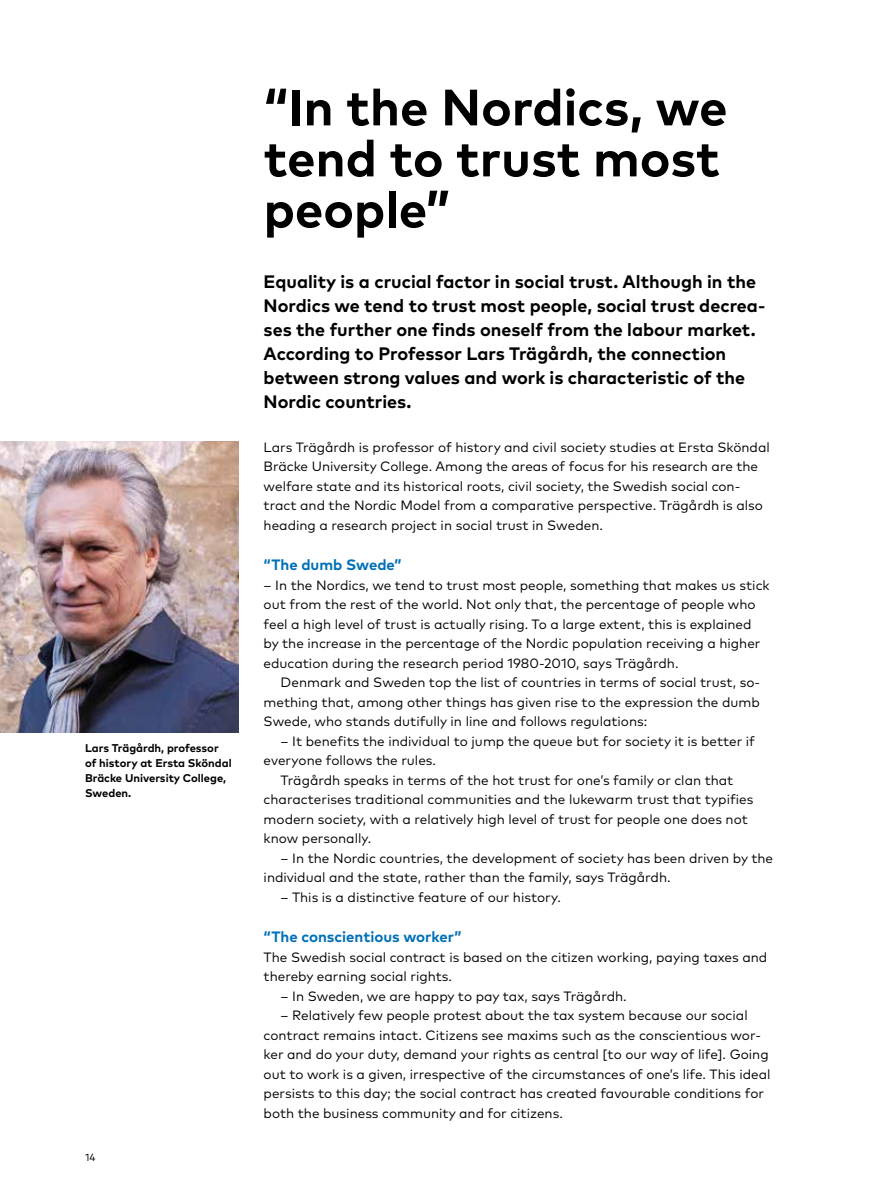
<style>
.page{position:relative;width:893px;height:1191px;background:#fff}
.page>*{position:absolute;margin:0;border:0;box-sizing:border-box;transform-origin:0 0}
.t1{font:700 51px/51px "Mark Pro";color:#000}
.t2{font:700 18px/24px "Mark Pro";color:#000}
.t3{font:700 15px "Mark Pro";color:#0070b7}
.t4{font:13.5px/19.5px "Mark Pro";color:#000}
.t5{font:700 11.25px/15px "Mark Pro";color:#000}
.t6{font:10.5px "Mark Pro";color:#000}
</style>
<div class="page">
<img style="left:0;top:441px;width:238px;height:291px">
<p class="t5" style="left:85px;top:739px;width:148px">Lars Trägårdh, professor of history at Ersta Sköndal<br>Bräcke University College,<br>Sweden.</p>
<p class="t6" style="left:85px;top:1149px;width:12px">14</p>
<h1 class="t1" style="left:264px;top:77px;width:465px">“In the Nordics, we tend to trust most people”</h1>
<p class="t2" style="left:264px;top:268px;width:503px">Equality is a crucial factor in social trust. Although in the Nordics we tend to trust most people, social trust decrea&shy;ses the further one finds oneself from the labour market.<br>According to Professor Lars Trägårdh, the connection between strong values and work is characteristic of the Nordic countries.</p>
<p class="t4" style="left:264px;top:436px;width:508px">Lars Trägårdh is professor of history and civil society studies at Ersta Sköndal Bräcke University College. Among the areas of focus for his research are the welfare state and its historical roots, civil society, the Swedish social con&shy;tract and the Nordic Model from a comparative perspective. Trägårdh is also heading a research project in social trust in Sweden.</p>
<p class="t3" style="left:264px;top:553px;width:140px">“The dumb Swede”</p>
<p class="t4" style="left:264px;top:574px;width:508px">– In the Nordics, we tend to trust most people, something that makes us stick out from the rest of the world. Not only that, the percentage of people who feel a high level of trust is actually rising. To a large extent, this is explained by the increase in the percentage of the Nordic population receiving a higher education during the research period 1980-2010, says Trägårdh.</p>
<p class="t4" style="left:264px;top:671px;width:498px;text-align:justify;text-indent:17px">Denmark and Sweden top the list of countries in terms of social trust, so&shy;mething that, among other things has given rise to the expression the dumb Swede, who stands dutifully in line and follows regulations:</p>
<p class="t4" style="left:281px;top:730px;width:476px">– It benefits the individual to jump the queue but for society it is better if</p>
<p class="t4" style="left:264px;top:749px;width:174px">everyone follows the rules.</p>
<p class="t4" style="left:281px;top:769px;width:454px">Trägårdh speaks in terms of the hot trust for one’s family or clan that</p>
<p class="t4" style="left:264px;top:788px;width:491px">characterises traditional communities and the lukewarm trust that typifies</p>
<p class="t4" style="left:264px;top:808px;width:486px">modern society, with a relatively high level of trust for people one does not</p>
<p class="t4" style="left:264px;top:827px;width:109px">know personally.</p>
<p class="t4" style="left:264px;top:847px;width:511px;text-indent:17px">– In the Nordic countries, the development of society has been driven by the individual and the state, rather than the family, says Trägårdh.</p>
<p class="t4" style="left:281px;top:886px;width:282px">– This is a distinctive feature of our history.</p>
<p class="t3" style="left:264px;top:925px;width:199px">“The conscientious worker”</p>
<p class="t4" style="left:264px;top:946px;width:505px">The Swedish social contract is based on the citizen working, paying taxes and thereby earning social rights.</p>
<p class="t4" style="left:281px;top:985px;width:348px">– In Sweden, we are happy to pay tax, says Trägårdh.</p>
<p class="t4" style="left:264px;top:1004px;width:508px;text-indent:17px">– Relatively few people protest about the tax system because our social contract remains intact. Citizens see maxims such as the conscientious wor&shy;ker and do your duty, demand your rights as central [to our way of life]. Going out to work is a given, irrespective of the circumstances of one’s life. This ideal persists to this day; the social contract has created favourable conditions for both the business community and for citizens.</p>
</div>
